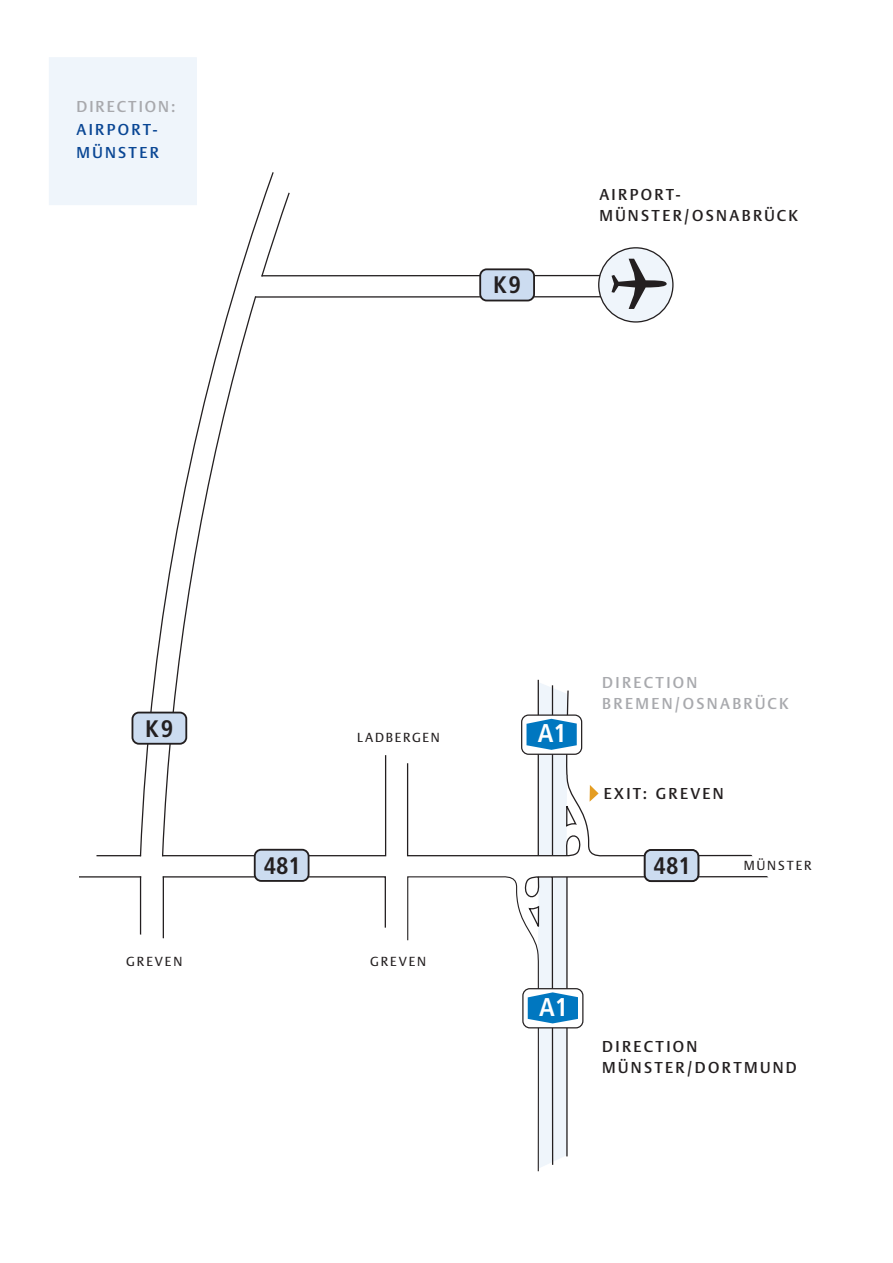
<style>
.page{position:relative;width:893px;height:1263px;background:#fff}
.page>*{position:absolute;margin:0;border:0;box-sizing:border-box;transform-origin:0 0}
.t1{font:700 condensed 25.65px "Frutiger";color:#fff}
.t2{font:700 condensed 23.85px "Frutiger";color:#231f20}
.t3{font:500 15.6px/20.9px "DTL Argo T";letter-spacing:.15em;color:#231f20}
.t4{font:500 15.6px/20.9px "DTL Argo T";letter-spacing:.15em;color:#a8a9ad}
.t5{font:500 15.6px/23.1px "DTL Argo T";letter-spacing:.15em;color:#094694}
.t6{font:500 15.6px "DTL Argo T";letter-spacing:.13em;color:#a8a9ad}
.t7{font:13.05px "DTL Argo T";letter-spacing:.15em;color:#231f20}
.t8{font:13.05px "DTL Argo T";letter-spacing:.13em;color:#231f20}
</style>
<div class="page">
<div style="left:49px;top:57px;width:148px;height:148px;background:#eff5fb"></div>
<svg style="left:96px;top:755px;width:426px;height:102px"></svg>
<svg style="left:522px;top:679px;width:223px;height:349px"></svg>
<svg style="left:521px;top:714px;width:61px;height:41px"></svg>
<svg style="left:526px;top:682px;width:50px;height:174px"></svg>
<div style="left:643px;top:849px;width:56px;height:33px;background:#ccdcf0;border:2px solid #231f20;border-radius:6px"></div>
<div style="left:644px;top:849px;width:55px;height:33px;border:1px solid #231f20;border-radius:6px"></div>
<div style="left:522px;top:988px;width:61px;height:40px;background:#fff;border:1px solid #231f20;border-radius:7px"></div>
<svg style="left:407px;top:875px;width:171px;height:297px"></svg>
<div style="left:254px;top:849px;width:55px;height:33px;background:#ccdcf0;border:2px solid #231f20;border-radius:6px"></div>
<svg style="left:598px;top:247px;width:75px;height:76px"></svg>
<svg style="left:291px;top:259px;width:375px;height:50px"></svg>
<div style="left:479px;top:268px;width:56px;height:33px;background:#ccdcf0;border:2px solid #231f20;border-radius:6px"></div>
<svg style="left:139px;top:171px;width:152px;height:687px"></svg>
<div style="left:131px;top:712px;width:56px;height:33px;background:#ccdcf0;border:2px solid #231f20;border-radius:6px"></div>
<svg style="left:79px;top:876px;width:307px;height:63px"></svg>
<svg style="left:745px;top:854px;width:24px;height:24px"></svg>
<svg style="left:589px;top:785px;width:9px;height:17px"></svg>
<p class="t6" style="left:76px;top:100px;width:101px">DIRECTION:</p>
<p class="t5" style="left:76px;top:119px;width:84px">AIRPORT-<br>MÜNSTER</p>
<h2 class="t2" style="left:493px;top:275px;width:29px">K9</h2>
<p class="t3" style="left:599px;top:185px;width:200px">AIRPORT-<br>MÜNSTER/OSNABRÜCK</p>
<h2 class="t2" style="left:145px;top:719px;width:29px">K9</h2>
<p class="t7" style="left:126px;top:956px;width:58px">GREVEN</p>
<h2 class="t2" style="left:264px;top:856px;width:39px">481</h2>
<p class="t8" style="left:357px;top:731px;width:84px">LADBERGEN</p>
<p class="t7" style="left:370px;top:956px;width:58px">GREVEN</p>
<h1 class="t1" style="left:538px;top:723px;width:31px">A1</h1>
<p class="t4" style="left:602px;top:673px;width:188px">DIRECTION<br>BREMEN/OSNABRÜCK</p>
<p class="t3" style="left:604px;top:784px;width:121px">EXIT: GREVEN</p>
<h2 class="t2" style="left:653px;top:856px;width:39px">481</h2>
<p class="t7" style="left:743px;top:859px;width:69px">MÜNSTER</p>
<h1 class="t1" style="left:539px;top:997px;width:31px">A1</h1>
<p class="t3" style="left:602px;top:1037px;width:196px">DIRECTION<br>MÜNSTER/DORTMUND</p>
</div>
